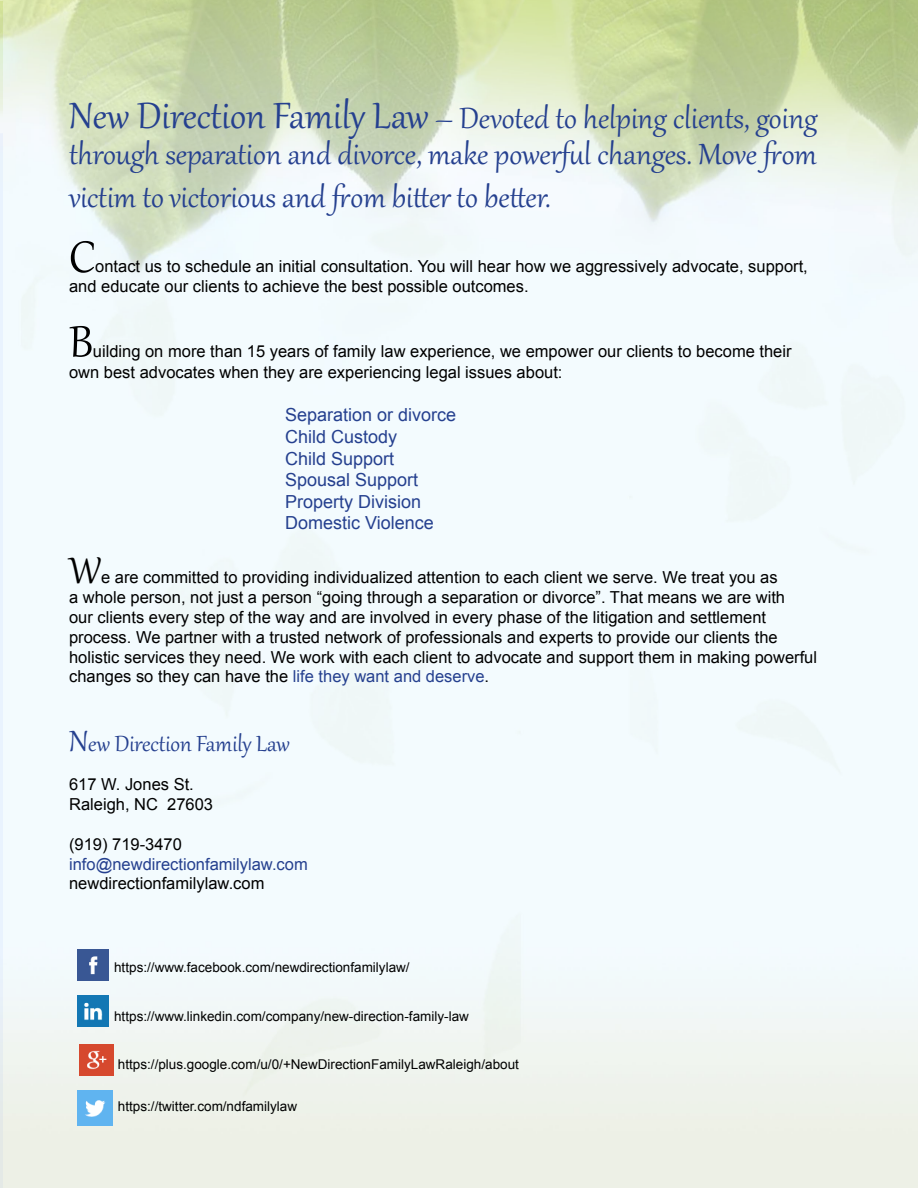
<style>
.page{position:relative;width:918px;height:1188px;background:#fff}
.page>*{position:absolute;margin:0;border:0;box-sizing:border-box;transform-origin:0 0}
.t1{font:54px "Gabriola";color:#000}
.t2{font:45px "Gabriola";color:#000}
.t3{font:36px/36px "Gabriola";color:#25408f}
.t4{font:27px "Gabriola";color:#25408f}
.t5{font:18px/21.6px "Arial";color:#25408f}
.t6{font:16.5px/19.8px "Arial";color:#000}
.t7{font:16.5px "Arial";color:#25408f}
.t8{font:13.5px "Arial";color:#000}
.s1{font-size:45px}
.s2{color:#25408f}
.s3{font-size:36px}
</style>
<div class="page">
<img style="left:0;top:0;width:918px;height:1188px">
<img style="left:78px;top:950px;width:31px;height:30px">
<img style="left:80px;top:1044px;width:33px;height:32px">
<img style="left:78px;top:996px;width:31px;height:31px">
<img style="left:78px;top:1091px;width:34px;height:34px">
<h3 class="t3" style="left:69px;top:98px;width:750px"><span class="s1">New Direction Family Law</span> – Devoted to helping clients, going through separation and divorce, make powerful changes. Move from</h3>
<h3 class="t3" style="left:69px;top:177px;width:483px">victim to victorious and from bitter to better.</h3>
<h1 class="t1" style="left:69px;top:222px;width:28px">C</h1>
<p class="t6" style="left:69px;top:256px;width:740px;text-indent:26px">ontact us to schedule an initial consultation. You will hear how we aggressively advocate, support, and educate our clients to achieve the best possible outcomes.</p>
<h1 class="t1" style="left:69px;top:306px;width:25px">B</h1>
<p class="t6" style="left:69px;top:340px;width:724px;line-height:21.6px;text-indent:24px">uilding on more than 15 years of family law experience, we empower our clients to become their own best advocates when they are experiencing legal issues about:</p>
<p class="t5" style="left:285px;top:404px;width:173px">Separation or divorce<br>Child Custody<br>Child Support<br>Spousal Support<br>Property Division<br>Domestic Violence</p>
<h2 class="t2" style="left:69px;top:542px;width:33px">W</h2>
<p class="t6" style="left:69px;top:568px;width:750px;text-indent:32px">e are committed to providing individualized attention to each client we serve. We treat you as<br>a whole person, not just a person “going through a separation or divorce”. That means we are with<br>our clients every step of the way and are involved in every phase of the litigation and settlement process. We partner with a trusted network of professionals and experts to provide our clients the holistic services they need. We work with each client to advocate and support them in making powerful changes so they can have the <span class="s2">life they want and deserve</span>.</p>
<h3 class="t4" style="left:69px;top:726px;width:222px"><span class="s3">N</span>ew Direction Family Law</h3>
<p class="t6" style="left:69px;top:775px;width:145px">617 W. Jones St.<br>Raleigh, NC 27603</p>
<p class="t6" style="left:69px;top:834px;width:114px">(919) 719-3470</p>
<p class="t7" style="left:69px;top:853px;width:240px">info@newdirectionfamilylaw.com</p>
<p class="t6" style="left:69px;top:874px;width:197px">newdirectionfamilylaw.com</p>
<p class="t8" style="left:114px;top:959px;width:297px">https://www.facebook.com/newdirectionfamilylaw/</p>
<p class="t8" style="left:114px;top:1007px;width:356px">https://www.linkedin.com/company/new-direction-family-law</p>
<p class="t8" style="left:118px;top:1056px;width:403px">https://plus.google.com/u/0/+NewDirectionFamilyLawRaleigh/about</p>
<p class="t8" style="left:118px;top:1097px;width:181px">https://twitter.com/ndfamilylaw</p>
</div>
